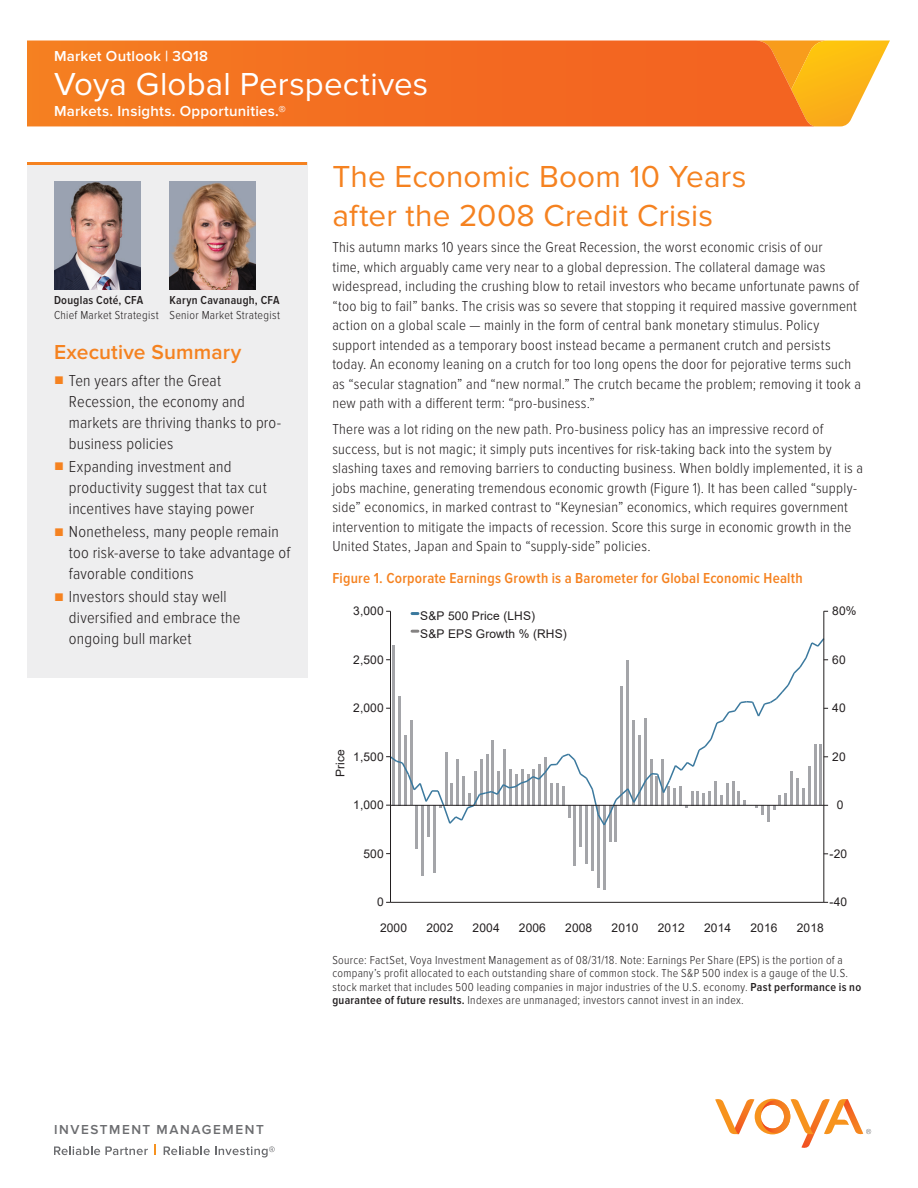
<style>
.page{position:relative;width:918px;height:1188px;background:#fff}
.page>*{position:absolute;margin:0;border:0;box-sizing:border-box;transform-origin:0 0}
.t1{font:33px "Proxima Nova";letter-spacing:.005em;color:#fff}
.t2{font:31.5px/39px "Proxima Nova";letter-spacing:.005em;color:#f58220}
.t3{font:600 21px "Proxima Nova";letter-spacing:.01em;color:#f58220}
.t4{font:300 16.5px/21px "Proxima Nova Cond";letter-spacing:.015em;color:#231f20}
.t5{font:300 15px/19.5px "Proxima Nova Cond";letter-spacing:.015em;color:#231f20}
.t6{font:600 15px "Proxima Nova Cond";letter-spacing:.015em;color:#f58220}
.t7{font:600 15px "Proxima Nova";letter-spacing:.015em;color:#fff}
.t8{font:600 13.5px "Proxima Nova";letter-spacing:.115em;color:#6c6d70}
.t9{font:300 12px/13.5px "Proxima Nova Cond";letter-spacing:.025em;color:#231f20}
.t10{font:12px/17.9px "Arial";letter-spacing:.01em;color:#231f20}
.t11{font:600 12px "Proxima Nova Cond";letter-spacing:.025em;color:#231f20}
.s1{font-family:"Arial";font-weight:400;color:#f58220}
.s2{font-weight:600}
</style>
<div class="page">
<svg style="left:715px;top:1098px;width:156px;height:50px"></svg>
<svg style="left:54px;top:1146px;width:94px;height:9px"></svg>
<svg style="left:164px;top:1146px;width:111px;height:11px"></svg>
<svg style="left:815px;top:40px;width:75px;height:86px"></svg>
<svg style="left:27px;top:40px;width:788px;height:86px;background:#f37022"></svg>
<hr style="left:415px;top:805px;width:3px;height:44px;background:#a4a5a9">
<hr style="left:421px;top:805px;width:3px;height:71px;background:#a4a5a9">
<hr style="left:427px;top:805px;width:3px;height:32px;background:#a4a5a9">
<hr style="left:433px;top:805px;width:3px;height:68px;background:#a4a5a9">
<hr style="left:574px;top:805px;width:2px;height:61px;background:#a4a5a9">
<hr style="left:579px;top:805px;width:3px;height:42px;background:#a4a5a9">
<hr style="left:585px;top:805px;width:3px;height:59px;background:#a4a5a9">
<hr style="left:591px;top:805px;width:3px;height:66px;background:#a4a5a9">
<hr style="left:597px;top:805px;width:3px;height:83px;background:#a4a5a9">
<hr style="left:603px;top:805px;width:3px;height:85px;background:#a4a5a9">
<hr style="left:609px;top:805px;width:3px;height:37px;background:#a4a5a9">
<hr style="left:615px;top:805px;width:2px;height:37px;background:#a4a5a9">
<hr style="left:391px;top:902px;width:433px;height:1px;background:#231f20">
<hr style="left:390px;top:611px;width:1px;height:291px;background:#231f20">
<svg style="left:412px;top:612px;width:6px;height:3px"></svg>
<hr style="left:823px;top:611px;width:1px;height:291px;background:#231f20">
<svg style="left:386px;top:630px;width:442px;height:197px"></svg>
<div style="left:27px;top:162px;width:280px;height:515px;background:#eeeeef"></div>
<hr style="left:27px;top:162px;width:280px;height:3px;background:#f58220">
<img style="left:170px;top:182px;width:86px;height:108px">
<img style="left:54px;top:182px;width:86px;height:108px">
<p class="t7" style="left:54px;top:47px;width:156px">Market Outlook | 3Q18</p>
<h1 class="t1" style="left:54px;top:65px;width:376px">Voya Global Perspectives</h1>
<p class="t7" style="left:54px;top:103px;width:233px">Markets. Insights. Opportunities.®</p>
<p class="t11" style="left:54px;top:293px;width:91px">Douglas Coté, CFA</p>
<p class="t9" style="left:54px;top:308px;width:106px">Chief Market Strategist</p>
<p class="t11" style="left:170px;top:293px;width:111px">Karyn Cavanaugh, CFA</p>
<p class="t9" style="left:170px;top:308px;width:112px">Senior Market Strategist</p>
<h3 class="t3" style="left:54px;top:340px;width:189px">Executive Summary</h3>
<p class="t4" style="left:69px;top:370px;width:214px;text-indent:-15px"><span class="s1">■</span> Ten years after the Great<br>Recession, the economy and markets are thriving thanks to pro&shy;business policies</p>
<p class="t4" style="left:69px;top:456px;width:199px;text-indent:-15px"><span class="s1">■</span> Expanding investment and productivity suggest that tax cut incentives have staying power</p>
<p class="t4" style="left:69px;top:521px;width:223px;text-indent:-15px"><span class="s1">■</span> Nonetheless, many people remain too risk-averse to take advantage of favorable conditions</p>
<p class="t4" style="left:69px;top:587px;width:173px;text-indent:-15px"><span class="s1">■</span> Investors should stay well diversified and embrace the ongoing bull market</p>
<h2 class="t2" style="left:332px;top:157px;width:415px">The Economic Boom 10 Years after the 2008 Credit Crisis</h2>
<p class="t5" style="left:332px;top:238px;width:530px">This autumn marks 10 years since the Great Recession, the worst economic crisis of our<br>time, which arguably came very near to a global depression. The collateral damage was widespread, including the crushing blow to retail investors who became unfortunate pawns of “too big to fail” banks. The crisis was so severe that stopping it required massive government action on a global scale — mainly in the form of central bank monetary stimulus. Policy support intended as a temporary boost instead became a permanent crutch and persists today. An economy leaning on a crutch for too long opens the door for pejorative terms such as “secular stagnation” and “new normal.” The crutch became the problem; removing it took a new path with a different term: “pro-business.”</p>
<p class="t5" style="left:332px;top:420px;width:532px">There was a lot riding on the new path. Pro-business policy has an impressive record of success, but is not magic; it simply puts incentives for risk-taking back into the system by slashing taxes and removing barriers to conducting business. When boldly implemented, it is a jobs machine, generating tremendous economic growth (Figure 1). It has been called “supply&shy;side” economics, in marked contrast to “Keynesian” economics, which requires government intervention to mitigate the impacts of recession. Score this surge in economic growth in the United States, Japan and Spain to “supply-side” policies.</p>
<p class="t6" style="left:332px;top:569px;width:472px">Figure 1. Corporate Earnings Growth is a Barometer for Global Economic Health</p>
<p class="t10" style="left:353px;top:602px;width:32px">3,000</p>
<p class="t10" style="left:353px;top:650px;width:32px">2,500</p>
<p class="t10" style="left:353px;top:699px;width:32px">2,000</p>
<p class="t10" style="left:331px;top:777px;width:29px;rotate:-90deg">Price</p>
<p class="t10" style="left:353px;top:748px;width:32px">1,500</p>
<p class="t10" style="left:353px;top:796px;width:32px">1,000</p>
<p class="t10" style="left:363px;top:845px;width:22px">500</p>
<p class="t10" style="left:420px;top:607px;width:148px">S&amp;P 500 Price (LHS)<br>S&amp;P EPS Growth % (RHS)</p>
<p class="t10" style="left:832px;top:602px;width:26px">80%</p>
<p class="t10" style="left:832px;top:650px;width:15px">60</p>
<p class="t10" style="left:832px;top:699px;width:15px">40</p>
<p class="t10" style="left:832px;top:748px;width:15px">20</p>
<p class="t10" style="left:837px;top:796px;width:8px">0</p>
<p class="t10" style="left:830px;top:845px;width:19px">-20</p>
<p class="t10" style="left:377px;top:893px;width:8px">0</p>
<p class="t10" style="left:830px;top:893px;width:19px">-40</p>
<p class="t10" style="left:473px;top:919px;width:29px">2004</p>
<p class="t10" style="left:565px;top:919px;width:29px">2008</p>
<p class="t10" style="left:658px;top:919px;width:29px">2012</p>
<p class="t10" style="left:750px;top:919px;width:29px">2016</p>
<p class="t10" style="left:797px;top:919px;width:29px">2018</p>
<p class="t10" style="left:704px;top:919px;width:29px">2014</p>
<p class="t10" style="left:380px;top:919px;width:29px">2000</p>
<p class="t10" style="left:426px;top:919px;width:29px">2002</p>
<p class="t10" style="left:519px;top:919px;width:29px">2006</p>
<p class="t10" style="left:612px;top:919px;width:29px">2010</p>
<p class="t9" style="left:332px;top:953px;width:530px">Source: FactSet, Voya Investment Management as of 08/31/18. Note: Earnings Per Share (EPS) is the portion of a company’s profit allocated to each outstanding share of common stock. The S&amp;P 500 index is a gauge of the U.S. stock market that includes 500 leading companies in major industries of the U.S. economy. <span class="s2">Past performance is no guarantee of future results.</span> Indexes are unmanaged; investors cannot invest in an index.</p>
<p class="t8" style="left:54px;top:1121px;width:211px">INVESTMENT MANAGEMENT</p>
</div>
